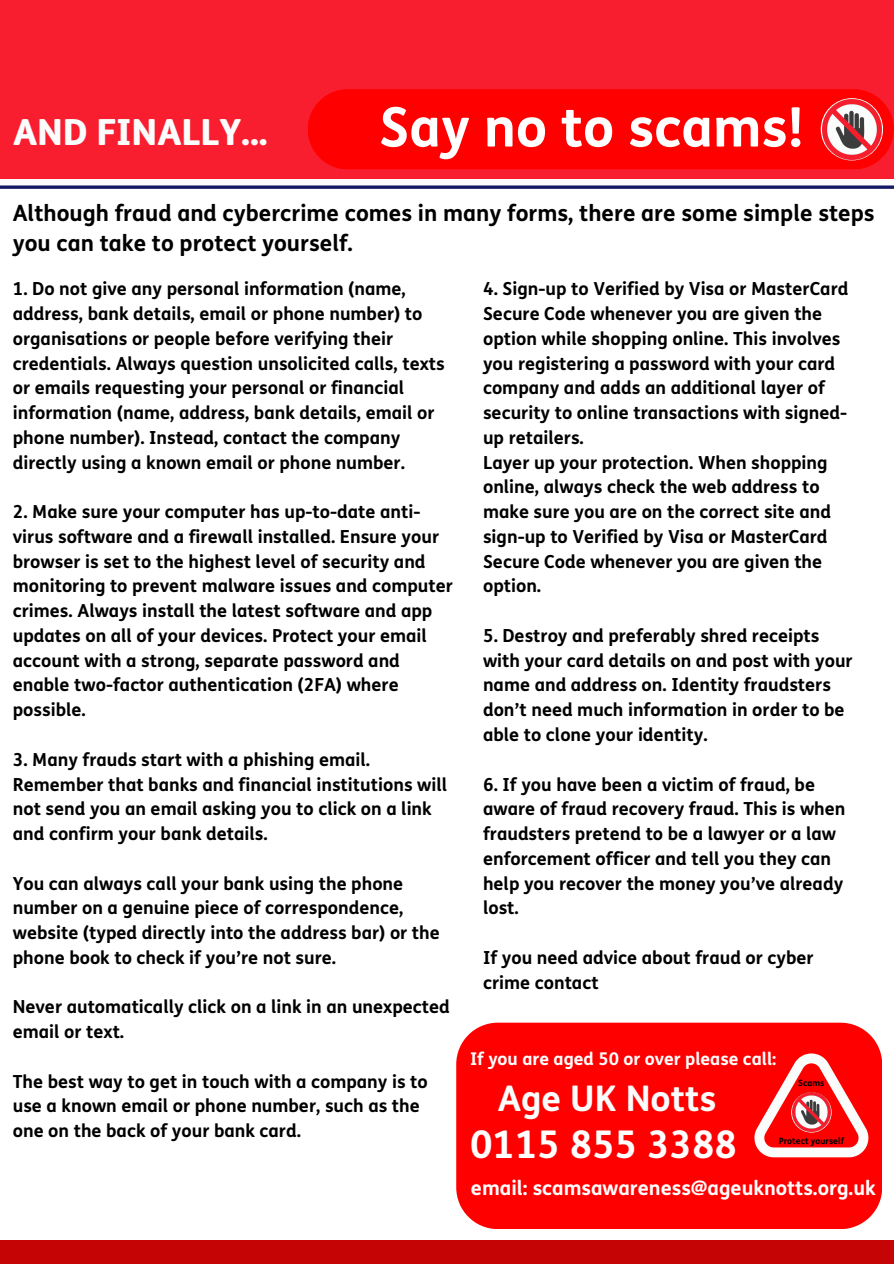
<style>
.page{position:relative;width:894px;height:1264px;background:#fff}
.page>*{position:absolute;margin:0;border:0;box-sizing:border-box;transform-origin:0 0}
.t1{font:700 54.6px "FS Me";color:#fff}
.t2{font:700 38.1px "FS Me";color:#fff}
.t3{font:800 36px "FS Me";color:#fbfcfc}
.t4{font:700 35.4px "FS Me";color:#fbfcfc}
.t5{font:700 22.5px/30.3px "FS Me";color:#000}
.t6{font:700 19.95px "FS Me";color:#fff}
.t7{font:700 18px/24.8px "FS Me";color:#000}
.t8{font:700 17.55px "FS Me";color:#fff}
.t9{font:700 8.7px "FS Me";color:#000}
</style>
<div class="page">
<div style="left:0;top:1240px;width:893px;height:23px;background:#c50406"></div>
<div style="left:456px;top:1022px;width:425px;height:207px;background:#f00;border-radius:42px"></div>
<svg style="left:0;top:185px;width:893px;height:4px"></svg>
<div style="left:0;top:0;width:893px;height:179px;background:#f81e2f"></div>
<svg style="left:754px;top:1053px;width:114px;height:103px"></svg>
<svg style="left:791px;top:1092px;width:40px;height:40px"></svg>
<img style="left:791px;top:1092px;width:39px;height:39px">
<div style="left:308px;top:89px;width:585px;height:80px;background:#f00"></div>
<img style="left:821px;top:99px;width:60px;height:60px">
<h1 class="t3" style="left:13px;top:109px;width:256px">AND FINALLY...</h1>
<p class="t1" style="left:379px;top:96px;width:426px">Say no to scams!</p>
<h5 class="t5" style="left:13px;top:198px;width:863px">Although fraud and cybercrime comes in many forms, there are some simple steps you can take to protect yourself.</h5>
<p class="t7" style="left:13px;top:277px;width:433px">1. Do not give any personal information (name, address, bank details, email or phone number) to organisations or people before verifying their credentials. Always question unsolicited calls, texts or emails requesting your personal or financial information (name, address, bank details, email or phone number). Instead, contact the company directly using a known email or phone number.</p>
<h2 class="t7" style="left:13px;top:500px;width:441px">2. Make sure your computer has up-to-date anti&shy;virus software and a firewall installed. Ensure your browser is set to the highest level of security and monitoring to prevent malware issues and computer crimes. Always install the latest software and app updates on all of your devices. Protect your email account with a strong, separate password and enable two-factor authentication (2FA) where possible.</h2>
<p class="t7" style="left:13px;top:747px;width:436px">3. Many frauds start with a phishing email.<br>Remember that banks and financial institutions will not send you an email asking you to click on a link and confirm your bank details.</p>
<h4 class="t7" style="left:13px;top:871px;width:428px">You can always call your bank using the phone number on a genuine piece of correspondence, website (typed directly into the address bar) or the phone book to check if you’re not sure.</h4>
<h5 class="t7" style="left:13px;top:995px;width:438px">Never automatically click on a link in an unexpected email or text.</h5>
<h5 class="t7" style="left:13px;top:1069px;width:416px">The best way to get in touch with a company is to use a known email or phone number, such as the one on the back of your bank card.</h5>
<h5 class="t7" style="left:483px;top:277px;width:367px">4. Sign-up to Verified by Visa or MasterCard Secure Code whenever you are given the option while shopping online. This involves you registering a password with your card company and adds an additional layer of security to online transactions with signed&shy;up retailers.<br>Layer up your protection. When shopping online, always check the web address to make sure you are on the correct site and sign-up to Verified by Visa or MasterCard Secure Code whenever you are given the option.</h5>
<h5 class="t7" style="left:483px;top:623px;width:371px">5. Destroy and preferably shred receipts with your card details on and post with your name and address on. Identity fraudsters don’t need much information in order to be able to clone your identity.</h5>
<h5 class="t7" style="left:483px;top:772px;width:364px">6. If you have been a victim of fraud, be aware of fraud recovery fraud. This is when fraudsters pretend to be a lawyer or a law enforcement officer and tell you they can help you recover the money you’ve already lost.</h5>
<h5 class="t7" style="left:483px;top:945px;width:332px">If you need advice about fraud or cyber crime contact</h5>
<p class="t8" style="left:470px;top:1048px;width:308px">If you are aged 50 or over please call:</p>
<p class="t4" style="left:497px;top:1078px;width:220px">Age UK Notts</p>
<h5 class="t9" style="left:798px;top:1078px;width:28px">Scams</h5>
<h5 class="t2" style="left:470px;top:1122px;width:268px">0115 855 3388</h5>
<h6 class="t6" style="left:471px;top:1176px;width:406px">email: scamsawareness@ageuknotts.org.uk</h6>
<h5 class="t9" style="left:778px;top:1135px;width:67px">Protect yourself</h5>
</div>
